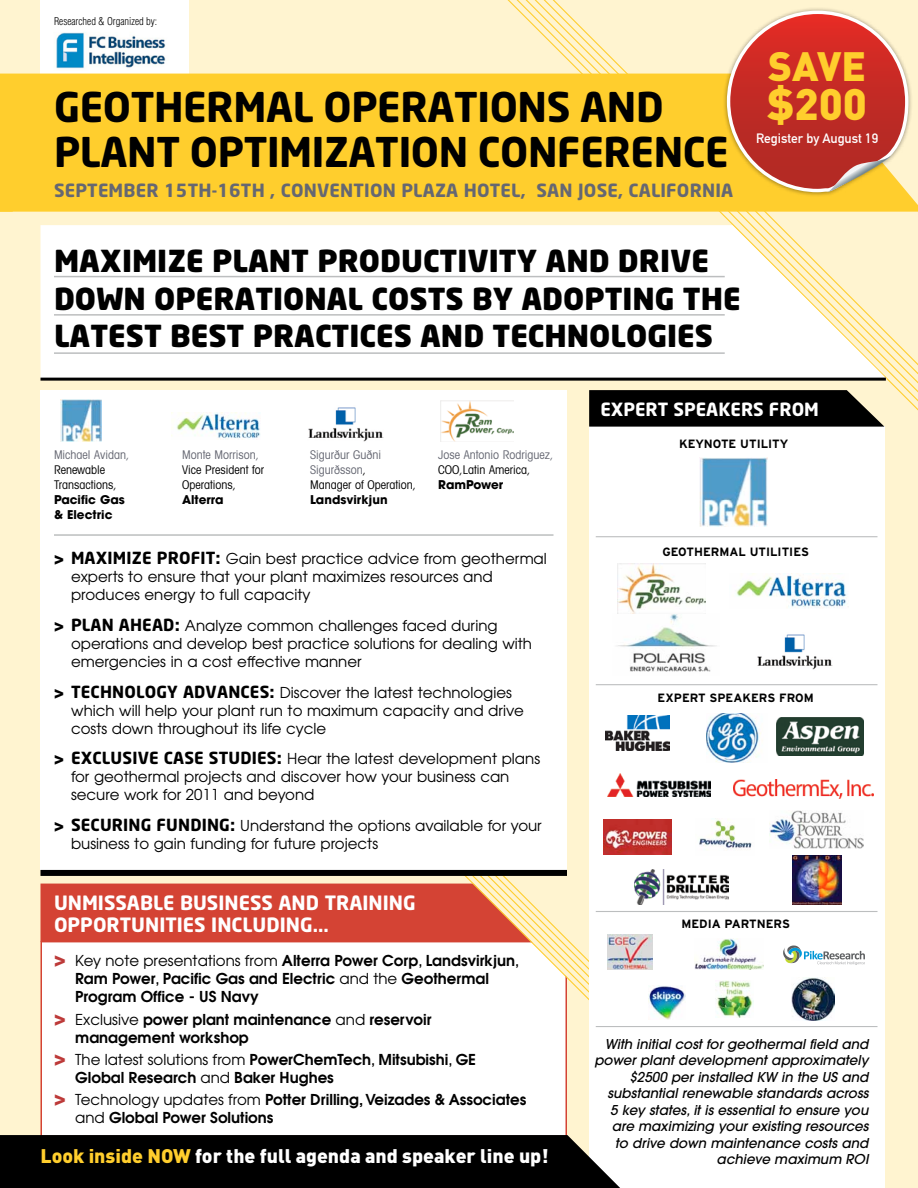
<style>
.page{position:relative;width:918px;height:1188px;background:#fff4d0}
.page>*{position:absolute;margin:0;border:0;box-sizing:border-box;transform-origin:0 0}
.t1{font:900 43.5px "DIN";color:#ffce2d}
.t2{font:700 40.5px/45px "Neo Sans";letter-spacing:-.01em;color:#000}
.t3{font:900 40.5px "DIN";color:#ffce2d}
.t4{font:900 30px/37.3px "Neo Sans";color:#000}
.t5{font:700 19.5px/22.5px "Neo Sans";color:#fff}
.t6{font:900 19.5px "DIN";color:#fff}
.t7{font:700 18px "Neo Sans";letter-spacing:.01em;color:#656772}
.t8{font:700 18px "Neo Sans";color:#fff}
.t9{font:700 16.5px "Neo Sans";letter-spacing:.01em;color:#000}
.t10{font:15px/18px "Avant Garde";color:#000}
.t11{font:600 15px/18px "Avant Garde";color:#000}
.t12{font:italic 500 13.5px/16.5px "Avant Garde";color:#000;text-align:right}
.t13{font:13.35px "DIN Mittelschrift Alternate";color:#fff}
.t14{font:condensed 12px/15px "Avant Garde";color:#656772}
.t15{font:condensed 12px/15px "Avant Garde";color:#000}
.t16{font:700 12px "Interstate";color:#000}
.t17{font:700 12px/15px "Avant Garde";color:#000}
.t18{font:300 condensed 10.5px "Helvetica";color:#000}
.s1{color:#000}
.s2{font-family:"Avant Garde"}
.s3{font-family:"Neo Sans";font-weight:700;font-size:16.5px}
.s4{font-weight:700;font-size:16.5px}
.s5{font-weight:700;font-size:19.5px;color:#bd3a39}
.s6{font-weight:400}
.s7{font-weight:500}
.s8{color:#ffce2d}
</style>
<div class="page">
<svg style="left:467px;top:0;width:451px;height:433px"></svg>
<div style="left:40px;top:1012px;width:527px;height:123px;background:#fff"></div>
<svg style="left:40px;top:225px;width:847px;height:154px;background:#fefcf8"></svg>
<div style="left:40px;top:0;width:149px;height:81px;background:#fff"></div>
<img style="left:56px;top:32px;width:110px;height:37px">
<hr style="left:54px;top:276px;width:671px;height:1px;background:#bcbebf">
<hr style="left:54px;top:314px;width:671px;height:2px;background:#bcbebf">
<hr style="left:54px;top:352px;width:671px;height:2px;background:#bcbebf">
<svg style="left:40px;top:876px;width:549px;height:136px;background:#efb7aa"></svg>
<div style="left:40px;top:390px;width:527px;height:480px;background:#fff"></div>
<div style="left:40px;top:870px;width:527px;height:6px;background:#000"></div>
<hr style="left:40px;top:378px;width:846px;height:3px;background:#000">
<div style="left:589px;top:426px;width:295px;height:762px;background:#fff"></div>
<hr style="left:596px;top:536px;width:281px;height:1px;background:#bcbebf">
<hr style="left:596px;top:684px;width:281px;height:1px;background:#bcbebf">
<hr style="left:596px;top:911px;width:281px;height:1px;background:#bcbebf">
<hr style="left:596px;top:1026px;width:281px;height:1px;background:#bcbebf">
<svg style="left:589px;top:390px;width:295px;height:37px;background:#131210"></svg>
<div style="left:0;top:1135px;width:620px;height:53px;background:#000"></div>
<div style="left:0;top:74px;width:918px;height:138px;background:#ffce2d"></div>
<div style="left:722px;top:6px;width:191px;height:191px;background:#000;opacity:.4"></div>
<svg style="left:725px;top:9px;width:185px;height:185px;background:#d3634a"></svg>
<hr style="left:54px;top:534px;width:500px;height:2px;background:#bcbebf">
<img style="left:171px;top:413px;width:89px;height:26px">
<img style="left:308px;top:407px;width:76px;height:35px">
<img style="left:736px;top:575px;width:111px;height:33px">
<img style="left:61px;top:400px;width:40px;height:41px">
<img style="left:440px;top:401px;width:73px;height:40px">
<img style="left:706px;top:713px;width:55px;height:50px">
<img style="left:734px;top:779px;width:140px;height:19px">
<img style="left:770px;top:810px;width:93px;height:38px">
<img style="left:700px;top:457px;width:67px;height:70px">
<img style="left:617px;top:614px;width:100px;height:58px">
<img style="left:604px;top:819px;width:67px;height:36px">
<img style="left:617px;top:563px;width:89px;height:50px">
<img style="left:634px;top:869px;width:95px;height:35px">
<img style="left:605px;top:716px;width:64px;height:35px">
<img style="left:792px;top:856px;width:49px;height:48px">
<img style="left:608px;top:774px;width:102px;height:22px">
<img style="left:699px;top:820px;width:53px;height:30px">
<img style="left:608px;top:935px;width:45px;height:35px">
<img style="left:694px;top:938px;width:70px;height:31px">
<svg style="left:783px;top:945px;width:82px;height:20px"></svg>
<img style="left:716px;top:980px;width:37px;height:38px">
<img style="left:757px;top:634px;width:75px;height:36px">
<img style="left:776px;top:718px;width:88px;height:38px">
<img style="left:648px;top:986px;width:38px;height:34px">
<img style="left:792px;top:978px;width:43px;height:42px">
<svg style="left:0;top:192px;width:13px;height:20px"></svg>
<p class="t18" style="left:54px;top:15px;width:105px">Researched &amp; Organized by:</p>
<h2 class="t2" style="left:54px;top:88px;width:651px">GEOTHERMAL OPERATIONS AND<br>PLANT OPTIMIZATION CONFERENCE</h2>
<p class="t7" style="left:54px;top:183px;width:382px">SEPTEM BER 15TH-16TH , CONVENTION PLAZA</p>
<p class="t7" style="left:464px;top:183px;width:269px">HOTEL, SAN JOSE, CALIFORNIA</p>
<h2 class="t3" style="left:768px;top:40px;width:100px">SAVE</h2>
<h1 class="t1" style="left:767px;top:76px;width:102px">$200</h1>
<p class="t13" style="left:756px;top:130px;width:124px">Register by August 19</p>
<h3 class="t4" style="left:54px;top:245px;width:688px">MAXIMIZE PLANT PRODUCTIVITY AND DRIVE<br>DOWN OPERATIONAL COSTS BY ADOPTING THE<br>LATEST BEST PRACTICES AND TECHNOLOG IES</h3>
<p class="t8" style="left:600px;top:401px;width:218px">EXPERT SPEAKERS FROM</p>
<p class="t14" style="left:54px;top:447px;width:77px">Michael Avidan,</p>
<p class="t15" style="left:54px;top:462px;width:64px">Renewable<br>Transactions,</p>
<p class="t17" style="left:54px;top:492px;width:72px">Pacific Gas &amp; Electric</p>
<p class="t14" style="left:182px;top:447px;width:78px">Monte Morrison,</p>
<p class="t15" style="left:182px;top:462px;width:83px">Vice President for<br>Operations,</p>
<p class="t17" style="left:182px;top:492px;width:43px">Alterra</p>
<p class="t14" style="left:310px;top:447px;width:107px">Sigurður Guðni<br>Sigurðsson<span class="s1">,<br>Manager of Operation,</span></p>
<p class="t17" style="left:310px;top:492px;width:79px">Landsvirkjun</p>
<p class="t14" style="left:438px;top:447px;width:117px">Jose Antonio Rodriguez,</p>
<p class="t15" style="left:438px;top:462px;width:94px">COO,Latin America,</p>
<p class="t17" style="left:438px;top:477px;width:67px">RamPower</p>
<p class="t9" style="left:54px;top:551px;width:115px"><span class="s2">&gt;</span> MAXIMIZE PRO</p>
<p class="t10" style="left:71px;top:549px;width:477px;text-indent:120px"><span class="s3">FIT</span><span class="s4">:</span> Gain best practice advice from geothermal experts to ensure that your plant maximizes resources and produces energy to full capacity</p>
<p class="t10" style="left:71px;top:616px;width:463px;text-indent:-17px"><span class="s4">&gt;</span> <span class="s3">PLAN AHEAD</span><span class="s4">:</span> Analyze common challenges faced during operations and develop best practice solutions for dealing with emergencies in a cost effective manner</p>
<p class="t9" style="left:54px;top:684px;width:70px"><span class="s2">&gt;</span> TECHNOLOG</p>
<p class="t10" style="left:71px;top:683px;width:455px;text-indent:96px"><span class="s3">Y ADVANCES</span><span class="s4">:</span> Discover the latest technologies which will help your plant run to maximum capacity and drive costs down throughout its life cycle</p>
<p class="t10" style="left:71px;top:750px;width:471px;text-indent:-17px"><span class="s4">&gt;</span> <span class="s3">EXCLUSIVE CASE STUDIES</span><span class="s4">:</span> Hear the latest development plans for geothermal projects and discover how your business can secure work for 2011 and beyond</p>
<p class="t9" style="left:54px;top:818px;width:69px"><span class="s2">&gt;</span> SECURING</p>
<p class="t10" style="left:71px;top:816px;width:472px;text-indent:85px"><span class="s3">FUNDING</span> <span class="s4">:</span> Understand the options available for your business to gain funding for future projects</p>
<h3 class="t5" style="left:54px;top:892px;width:363px">UNMISSABLE BUSINESS AND TRAINING<br>OPPORTUNITIES INCLUDING...</h3>
<p class="t16" style="left:679px;top:437px;width:111px">KEYNOTE UTILITY</p>
<p class="t16" style="left:663px;top:545px;width:147px">GEOTHERMAL UTILITIES</p>
<p class="t16" style="left:658px;top:691px;width:158px">EXPERT SPEAKERS FROM</p>
<p class="t16" style="left:681px;top:917px;width:77px">MEDIA PARTNE</p>
<p class="t16" style="left:774px;top:917px;width:18px">RS</p>
<p class="t11" style="left:75px;top:952px;width:446px;text-indent:-21px"><span class="s5">&gt;</span> <span class="s6">Key note presentations from</span> Alterra Power Corp<span class="s7">,</span> Landsvirkjun<span class="s7">,<br></span>Ram Power<span class="s7">,</span> Pacific Gas and Electric <span class="s6">and the</span> Geothermal<br>Program Office - US Navy</p>
<p class="t11" style="left:75px;top:1010px;width:358px;text-indent:-21px"><span class="s5">&gt;</span> <span class="s6">Exclusive</span> power plant maintenance <span class="s6">and</span> reservoir management workshop</p>
<p class="t11" style="left:75px;top:1050px;width:402px;text-indent:-21px"><span class="s5">&gt;</span> <span class="s6">The latest solutions from</span> PowerChemTech<span class="s7">,</span> Mitsubishi<span class="s7">,</span> GE<br>Global Research <span class="s6">and</span> Baker Hughes</p>
<p class="t11" style="left:75px;top:1090px;width:453px;text-indent:-21px"><span class="s5">&gt;</span> <span class="s6">Technology updates from</span> Potter Drilling, Veizades &amp; Associates <span class="s6">and</span> Global Power Solutions</p>
<p class="t12" style="left:594px;top:1035px;width:276px">With initial cost for geothermal field and power plant development approximately $2500 per installed KW in the US and substantial renewable standards across<br>5 key states, it is essential to ensure you are maximizing your existing resources<br>to drive down maintenance costs and</p>
<h3 class="t6" style="left:40px;top:1143px;width:510px"><span class="s8">Look inside NOW</span> for the full agenda and speaker line up!</h3>
<p class="t12" style="left:717px;top:1151px;width:153px">achieve maximum ROI</p>
</div>
